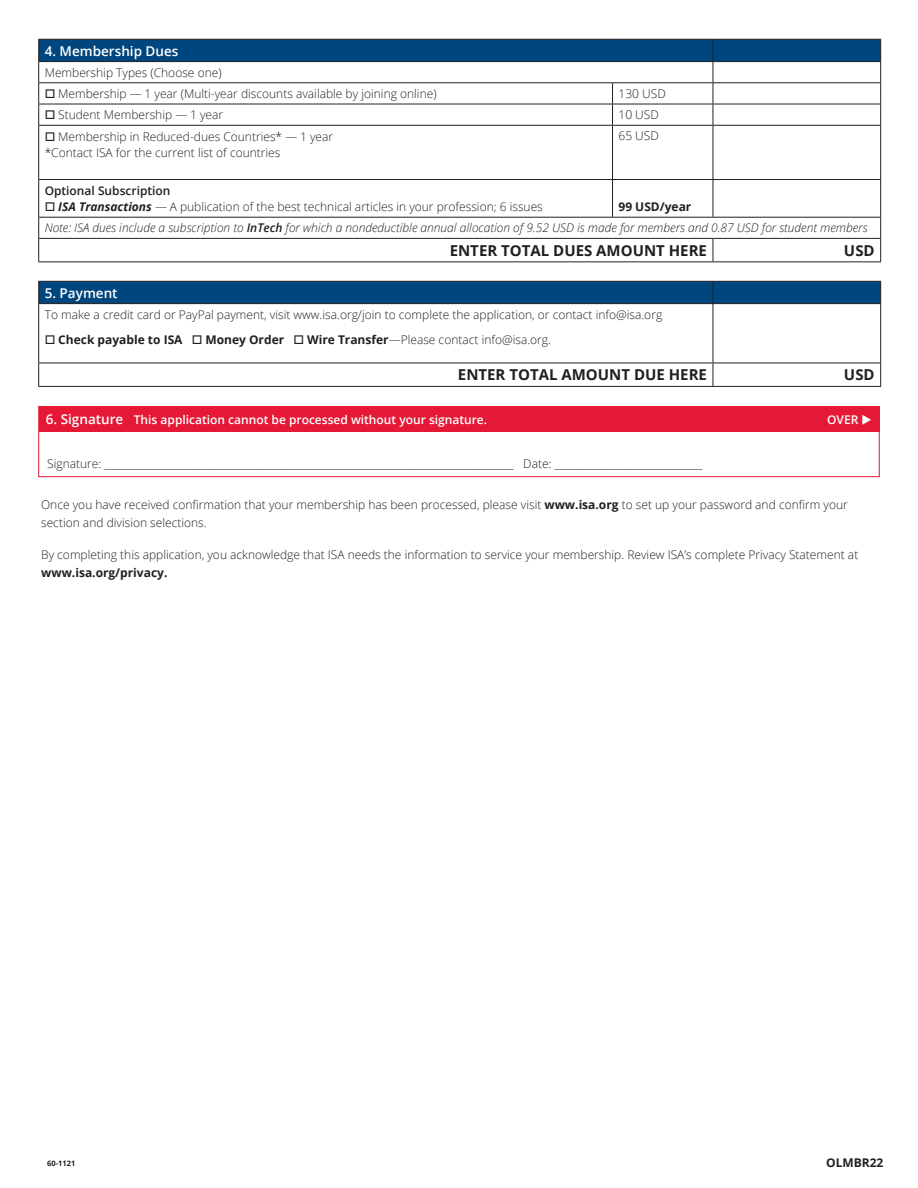
<style>
.page{position:relative;width:918px;height:1188px;background:#fff}
.page>*{position:absolute;margin:0;border:0;box-sizing:border-box;transform-origin:0 0}
.t1{font:700 15px "Open Sans";color:#231f20}
.t2{font:600 13.5px "Open Sans";color:#fff}
.t3{font:300 12px/18px "Open Sans";color:#231f20}
.t4{font:italic 300 12px "Open Sans";color:#231f20}
.t5{font:700 12px "Open Sans";color:#231f20}
.t6{font:600 12px "Open Sans";color:#fff}
.t7{font:600 12px "Open Sans";color:#231f20}
.t8{font:700 7.5px "Open Sans";color:#231f20}
.s1{font-weight:700;font-style:italic}
.s2{font-weight:600}
.s3{font-weight:300}
.s4{font-size:13.5px}
.s5{font-weight:700}
</style>
<div class="page">
<div style="left:38px;top:431px;width:842px;height:46px;border:1px solid #e51836"></div>
<div style="left:39px;top:407px;width:840px;height:24px;background:#e51836"></div>
<div style="left:38px;top:406px;width:842px;height:25px;border:1px solid #e51836"></div>
<svg style="left:38px;top:39px;width:843px;height:86px"></svg>
<hr style="left:38px;top:125px;width:575px;height:1px;background:#231f20">
<hr style="left:38px;top:126px;width:1px;height:53px;background:#231f20">
<hr style="left:613px;top:125px;width:100px;height:1px;background:#231f20">
<hr style="left:612px;top:126px;width:1px;height:53px;background:#231f20">
<hr style="left:713px;top:125px;width:168px;height:1px;background:#231f20">
<hr style="left:713px;top:126px;width:1px;height:53px;background:#231f20">
<hr style="left:880px;top:126px;width:1px;height:53px;background:#231f20">
<hr style="left:38px;top:179px;width:575px;height:1px;background:#231f20">
<hr style="left:38px;top:180px;width:1px;height:37px;background:#231f20">
<hr style="left:613px;top:179px;width:100px;height:1px;background:#231f20">
<hr style="left:612px;top:180px;width:1px;height:37px;background:#231f20">
<hr style="left:713px;top:179px;width:168px;height:1px;background:#231f20">
<hr style="left:713px;top:180px;width:1px;height:37px;background:#231f20">
<hr style="left:880px;top:180px;width:1px;height:37px;background:#231f20">
<hr style="left:38px;top:217px;width:575px;height:1px;background:#231f20">
<hr style="left:613px;top:217px;width:100px;height:1px;background:#231f20">
<hr style="left:713px;top:217px;width:168px;height:1px;background:#231f20">
<hr style="left:38px;top:238px;width:575px;height:1px;background:#231f20">
<svg style="left:38px;top:218px;width:1px;height:43px"></svg>
<hr style="left:613px;top:238px;width:100px;height:1px;background:#231f20">
<hr style="left:713px;top:238px;width:168px;height:1px;background:#231f20">
<svg style="left:713px;top:239px;width:1px;height:22px"></svg>
<svg style="left:880px;top:218px;width:1px;height:43px"></svg>
<hr style="left:38px;top:261px;width:575px;height:1px;background:#231f20">
<hr style="left:613px;top:261px;width:100px;height:1px;background:#231f20">
<hr style="left:713px;top:261px;width:168px;height:1px;background:#231f20">
<div style="left:38px;top:281px;width:843px;height:22px;background:#00467e"></div>
<hr style="left:38px;top:303px;width:675px;height:1px;background:#231f20">
<hr style="left:38px;top:304px;width:1px;height:59px;background:#231f20">
<hr style="left:713px;top:303px;width:168px;height:1px;background:#231f20">
<hr style="left:713px;top:304px;width:1px;height:59px;background:#231f20">
<hr style="left:880px;top:304px;width:1px;height:59px;background:#231f20">
<hr style="left:38px;top:363px;width:675px;height:1px;background:#231f20">
<svg style="left:38px;top:363px;width:1px;height:23px"></svg>
<hr style="left:713px;top:363px;width:168px;height:1px;background:#231f20">
<svg style="left:713px;top:363px;width:1px;height:23px"></svg>
<svg style="left:880px;top:363px;width:1px;height:23px"></svg>
<hr style="left:38px;top:386px;width:675px;height:1px;background:#231f20">
<hr style="left:713px;top:386px;width:168px;height:1px;background:#231f20">
<p class="t2" style="left:45px;top:41px;width:135px">4. Membership Dues</p>
<p class="t3" style="left:45px;top:63px;width:178px">Membership Types (Choose one)</p>
<p class="t3" style="left:45px;top:84px;width:393px">□ Membership — 1 year (Multi-year discounts available by joining online)</p>
<p class="t3" style="left:619px;top:84px;width:49px">130 USD</p>
<p class="t3" style="left:45px;top:106px;width:180px">□ Student Membership — 1 year</p>
<p class="t3" style="left:619px;top:106px;width:42px">10 USD</p>
<p class="t3" style="left:45px;top:127px;width:290px">□ Membership in Reduced-dues Countries* — 1 year</p>
<p class="t3" style="left:45px;top:143px;width:237px">*Contact ISA for the current list of countries</p>
<p class="t3" style="left:618px;top:127px;width:42px">65 USD</p>
<p class="t7" style="left:45px;top:182px;width:127px">Optional Subscription</p>
<p class="t3" style="left:45px;top:198px;width:500px">□ <span class="s1">ISA Transactions</span> — A publication of the best technical articles in your profession; 6 issues</p>
<p class="t5" style="left:618px;top:198px;width:74px">99 USD/year</p>
<p class="t4" style="left:45px;top:220px;width:824px">Note: ISA dues include a subscription to <span class="s2">InTech</span> for which a nondeductible annual allocation of 9.52 USD is made for members and 0.87 USD for student members</p>
<p class="t1" style="left:450px;top:240px;width:259px">ENTER TOTAL DUES AMOUNT HERE</p>
<p class="t1" style="left:844px;top:240px;width:32px">USD</p>
<p class="t2" style="left:45px;top:283px;width:74px">5. Payment</p>
<p class="t3" style="left:45px;top:305px;width:619px">To make a credit card or PayPal payment, visit www.isa.org/join to complete the application, or contact info@isa.org</p>
<p class="t5" style="left:45px;top:332px;width:508px">□ Check payable to ISA □ Money Order □ Wire Transfer<span class="s3">—Please contact info@isa.org.</span></p>
<p class="t1" style="left:458px;top:364px;width:250px">ENTER TOTAL AMOUNT DUE HERE</p>
<p class="t1" style="left:844px;top:364px;width:32px">USD</p>
<p class="t6" style="left:46px;top:411px;width:443px"><span class="s4">6. Signature</span> This application cannot be processed without your signature.</p>
<p class="t6" style="left:827px;top:411px;width:46px">OVER ◆</p>
<p class="t3" style="left:47px;top:455px;width:657px">Signature: ___________________________________________________________________________________ Date: ______________________________</p>
<p class="t3" style="left:41px;top:496px;width:808px">Once you have received confirmation that your membership has been processed, please visit <span class="s5">www.isa.org</span> to set up your password and confirm your section and division selections.</p>
<p class="t3" style="left:41px;top:545px;width:819px">By completing this application, you acknowledge that ISA needs the information to service your membership. Review ISA’s complete Privacy Statement at <span class="s5">www.isa.org/privacy.</span></p>
<p class="t8" style="left:47px;top:1158px;width:30px">60-1121</p>
<p class="t5" style="left:826px;top:1154px;width:59px">OLMBR22</p>
</div>
